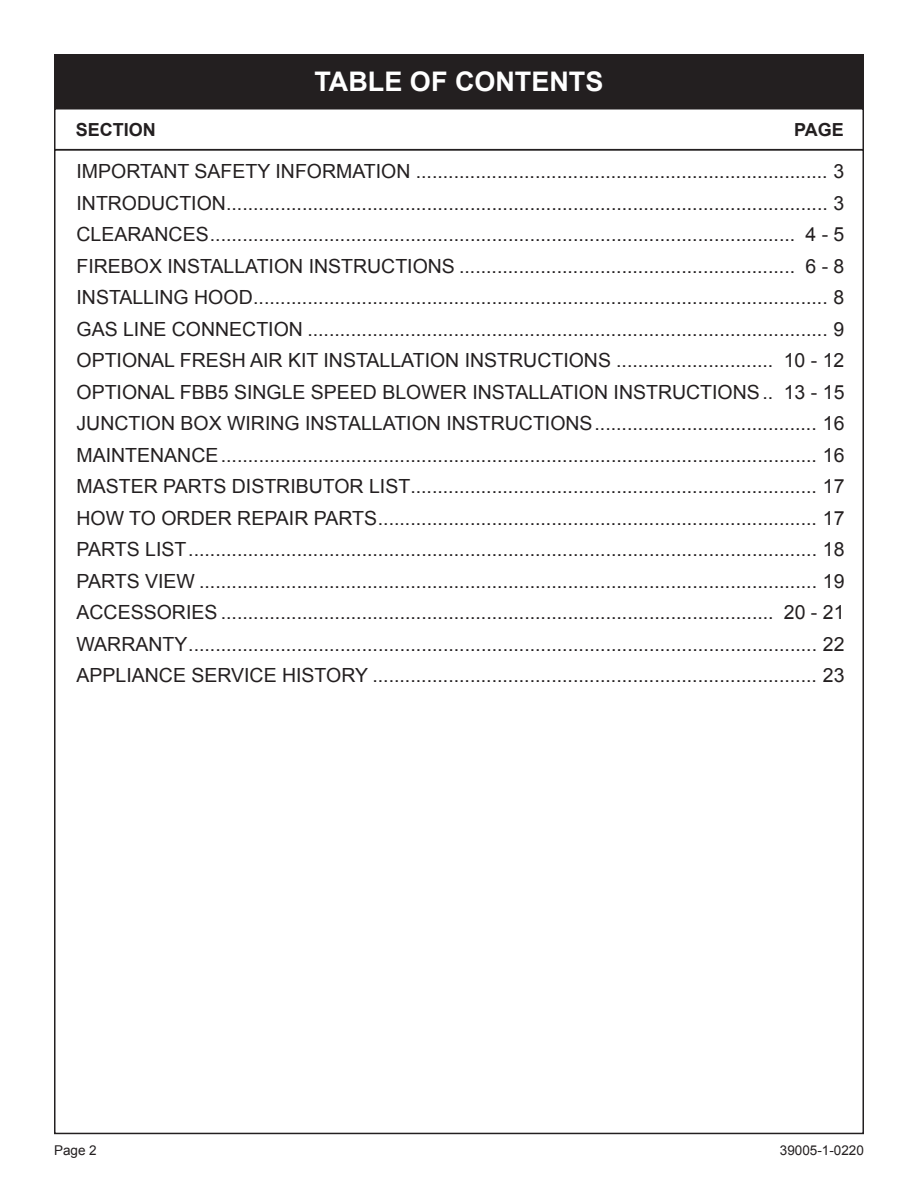
<style>
.page{position:relative;width:918px;height:1188px;background:#fff}
.page>*{position:absolute;margin:0;border:0;box-sizing:border-box;transform-origin:0 0}
.t1{font:700 27px "Arial";color:#fff}
.t2{font:19.5px/31.5px "Arial";color:#231f20;text-align:justify}
.t3{font:700 18px "Arial";color:#231f20}
.t4{font:13.5px "Arial";color:#231f20}
</style>
<div class="page">
<div style="left:54px;top:54px;width:810px;height:54px;background:#231f20"></div>
<div style="left:54px;top:108px;width:810px;height:42px;border:2px solid #231f20"></div>
<h1 class="t1" style="left:315px;top:64px;width:19px">TABLE</h1>
<h1 class="t1" style="left:410px;top:64px;width:65px">OF CONTENTS</h1>
<p class="t3" style="left:76px;top:118px;width:11px">SECTION</p>
<p class="t3" style="left:794px;top:118px;width:25px">PAGE</p>
<p class="t2" style="left:76px;top:156px;width:770px">IMPORTANT SAFETY INFORMATION ............................................................................ 3<br>INTRODUCTION............................................................................................................... 3<br>CLEARANCES............................................................................................................ 4 - 5<br>FIREBOX INSTALLATION INSTRUCTIONS .............................................................. 6 - 8<br>INSTALLING HOOD.......................................................................................................... 8<br>GAS LINE CONNECTION ................................................................................................ 9<br>OPTIONAL FRESH AIR KIT INSTALLATION INSTRUCTIONS ............................. 10 - 12<br>OPTIONAL FBB5 SINGLE SPEED BLOWER INSTALLATION INSTRUCTIONS.. 13 - 15<br>JUNCTION BOX WIRING INSTALLATION INSTRUCTIONS......................................... 16<br>MAINTENANCE.............................................................................................................. 16<br>MASTER PARTS DISTRIBUTOR LIST........................................................................... 17<br>HOW TO ORDER REPAIR PARTS................................................................................. 17<br>PARTS LIST.................................................................................................................... 18<br>PARTS VIEW .................................................................................................................. 19<br>ACCESSORIES ...................................................................................................... 20 - 21<br>WARRANTY.................................................................................................................... 22<br>APPLIANCE SERVICE HISTORY .................................................................................. 23</p>
<p class="t4" style="left:54px;top:1142px;width:44px">Page 2</p>
<p class="t4" style="left:780px;top:1142px;width:86px">39005-1-0220</p>
</div>
